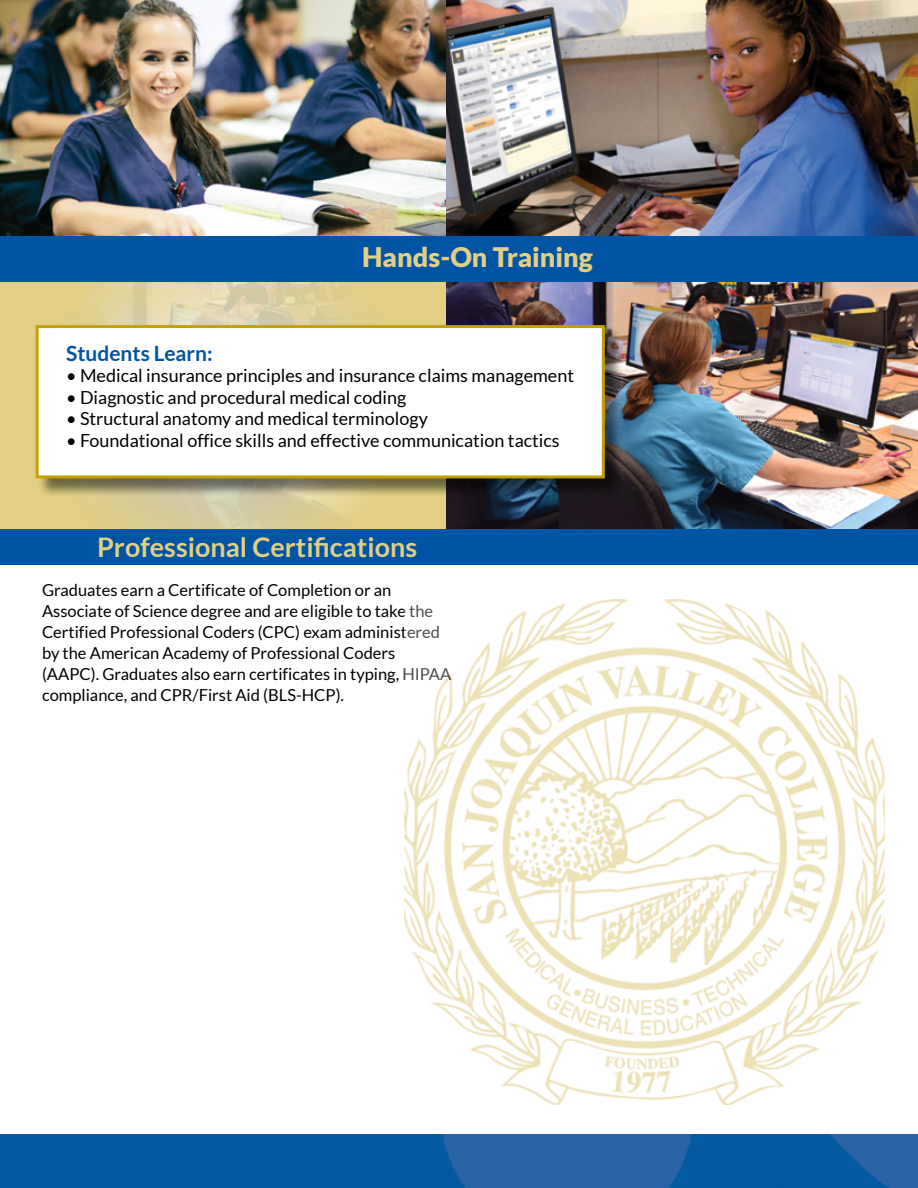
<style>
.page{position:relative;width:918px;height:1188px;background:#fff}
.page>*{position:absolute;margin:0;border:0;box-sizing:border-box;transform-origin:0 0}
.t1{font:700 27px "Lato";color:#e1cf83}
.t2{font:900 27px "Lato";color:#e1cf83}
.t3{font:700 21px "Lato";color:#0054a4}
.t4{font:18px "Lato";color:#000}
.t5{font:16.5px/21px "Lato";color:#000}
</style>
<div class="page">
<svg style="left:0;top:282px;width:447px;height:247px;background:#decf91"></svg>
<div style="left:0;top:529px;width:918px;height:36px;background:#0054a4"></div>
<img style="left:0;top:1134px;width:918px;height:54px">
<img style="left:0;top:0;width:447px;height:237px">
<img style="left:447px;top:0;width:471px;height:237px">
<img style="left:447px;top:282px;width:471px;height:247px">
<div style="left:38px;top:327px;width:586px;height:170px;background:#000;opacity:.5"></div>
<div style="left:36px;top:325px;width:569px;height:153px;background:#fff;border:3px solid #c4a006"></div>
<div style="left:0;top:237px;width:918px;height:45px;background:#0054a4"></div>
<img style="left:404px;top:599px;width:481px;height:506px">
<p class="t2" style="left:362px;top:241px;width:232px">Hands-On Training</p>
<p class="t3" style="left:66px;top:341px;width:148px">Students Learn:</p>
<p class="t4" style="left:66px;top:366px;width:509px">• Medical insurance principles and insurance claims management</p>
<p class="t4" style="left:66px;top:387px;width:342px">• Diagnostic and procedural medical coding</p>
<p class="t4" style="left:66px;top:409px;width:363px">• Structural anatomy and medical terminology</p>
<p class="t4" style="left:66px;top:430px;width:495px">• Foundational office skills and effective communication tactics</p>
<p class="t1" style="left:97px;top:532px;width:322px">Professional Certifications</p>
<p class="t5" style="left:42px;top:580px;width:411px">Graduates earn a Certificate of Completion or an Associate of Science degree and are eligible to take the Certified Professional Coders (CPC) exam administered by the American Academy of Professional Coders (AAPC). Graduates also earn certificates in typing, HIPAA compliance, and CPR/First Aid (BLS-HCP).</p>
</div>
